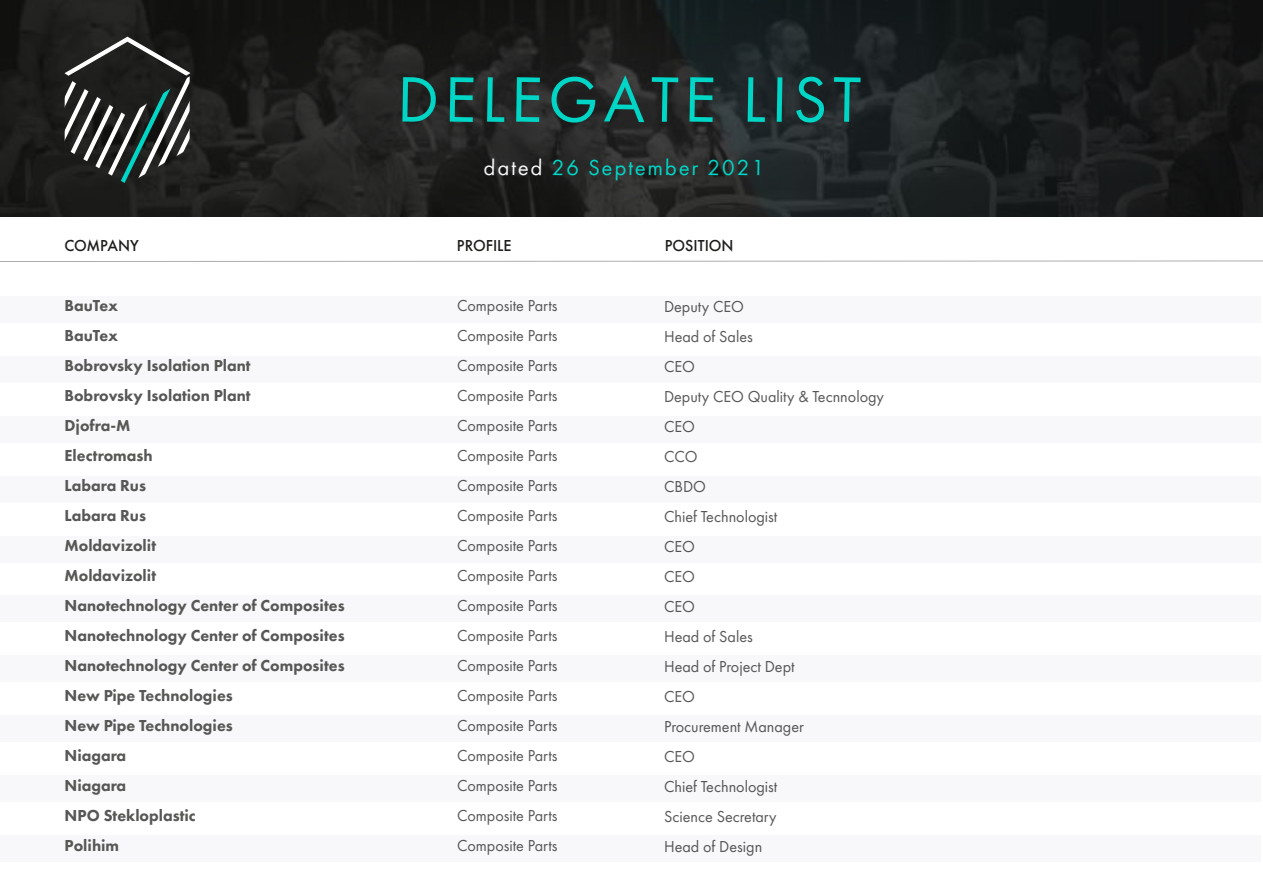
<style>
.page{position:relative;width:1263px;height:893px;background:#fff}
.page>*{position:absolute;margin:0;border:0;box-sizing:border-box;transform-origin:0 0}
.t1{font:22.8px "Futura PT";color:#00d6c6}
.t2{font:16.5px/30px "Futura PT";color:#575756;text-align:justify}
.t3{font:800 16.5px/30px "Futura PT";color:#575756}
.t4{font:500 16.5px "Futura PT";color:#1d1d1b}
.s1{color:#f6f6f6}
</style>
<div class="page">
<img style="left:1px;top:0;width:1262px;height:217px">
<svg style="left:402px;top:77px;width:34px;height:45px;background:#166761"></svg>
<svg style="left:450px;top:77px;width:23px;height:45px"></svg>
<svg style="left:487px;top:77px;width:17px;height:45px"></svg>
<svg style="left:516px;top:77px;width:24px;height:45px"></svg>
<svg style="left:551px;top:77px;width:44px;height:46px;background:#175853"></svg>
<svg style="left:604px;top:75px;width:40px;height:47px;background:#225b56"></svg>
<svg style="left:652px;top:77px;width:26px;height:45px"></svg>
<svg style="left:689px;top:77px;width:24px;height:45px"></svg>
<svg style="left:748px;top:77px;width:17px;height:45px"></svg>
<svg style="left:777px;top:77px;width:5px;height:45px"></svg>
<svg style="left:796px;top:77px;width:28px;height:46px"></svg>
<svg style="left:834px;top:77px;width:26px;height:45px"></svg>
<hr style="left:0;top:261px;width:1263px;height:1px;background:#1d1d1b">
<div style="left:0;top:356px;width:1260px;height:27px;background:#f8f8fa"></div>
<div style="left:0;top:297px;width:1260px;height:26px;background:#f8f8fa"></div>
<div style="left:0;top:416px;width:1260px;height:27px;background:#f8f8fa"></div>
<div style="left:0;top:476px;width:1260px;height:27px;background:#f8f8fa"></div>
<div style="left:0;top:536px;width:1260px;height:26px;background:#f8f8fa"></div>
<div style="left:0;top:596px;width:1260px;height:26px;background:#f8f8fa"></div>
<div style="left:0;top:655px;width:1260px;height:27px;background:#f8f8fa"></div>
<div style="left:0;top:715px;width:1260px;height:27px;background:#f8f8fa"></div>
<div style="left:0;top:775px;width:1260px;height:27px;background:#f8f8fa"></div>
<div style="left:0;top:835px;width:1260px;height:26px;background:#f8f8fa"></div>
<svg style="left:64px;top:37px;width:126px;height:147px;background:#404543"></svg>
<h1 class="t1" style="left:484px;top:151px;width:282px;rotate:1deg"><span class="s1">dated</span> 26 September 2021</h1>
<p class="t4" style="left:64px;top:236px;width:76px">COMPANY</p>
<p class="t4" style="left:457px;top:236px;width:56px">PROFILE</p>
<p class="t4" style="left:665px;top:236px;width:70px">POSITION</p>
<p class="t3" style="left:65px;top:290px;width:282px">BauTex<br>BauTex<br>Bobrovsky Isolation Plant<br>Bobrovsky Isolation Plant<br>Djofra-M<br>Electromash<br>Labara Rus<br>Labara Rus<br>Moldavizolit<br>Moldavizolit<br>Nanotechnology Center of Composites<br>Nanotechnology Center of Composites<br>Nanotechnology Center of Composites<br>New Pipe Technologies<br>New Pipe Technologies<br>Niagara<br>Niagara<br>NPO Stekloplastic<br>Polihim</p>
<p class="t2" style="left:457px;top:290px;width:102px">Composite Parts Composite Parts Composite Parts Composite Parts Composite Parts Composite Parts Composite Parts Composite Parts Composite Parts Composite Parts Composite Parts Composite Parts Composite Parts Composite Parts Composite Parts Composite Parts Composite Parts Composite Parts Composite Parts</p>
<p class="t2" style="left:664px;top:292px;width:221px;text-align:left">Deputy CEO<br>Head of Sales<br>CEO<br>Deputy CEO Quality &amp; Tecnnology<br>CEO<br>CCO<br>CBDO<br>Chief Technologist<br>CEO<br>CEO<br>CEO<br>Head of Sales<br>Head of Project Dept<br>CEO<br>Procurement Manager<br>CEO<br>Chief Technologist<br>Science Secretary<br>Head of Design</p>
</div>
